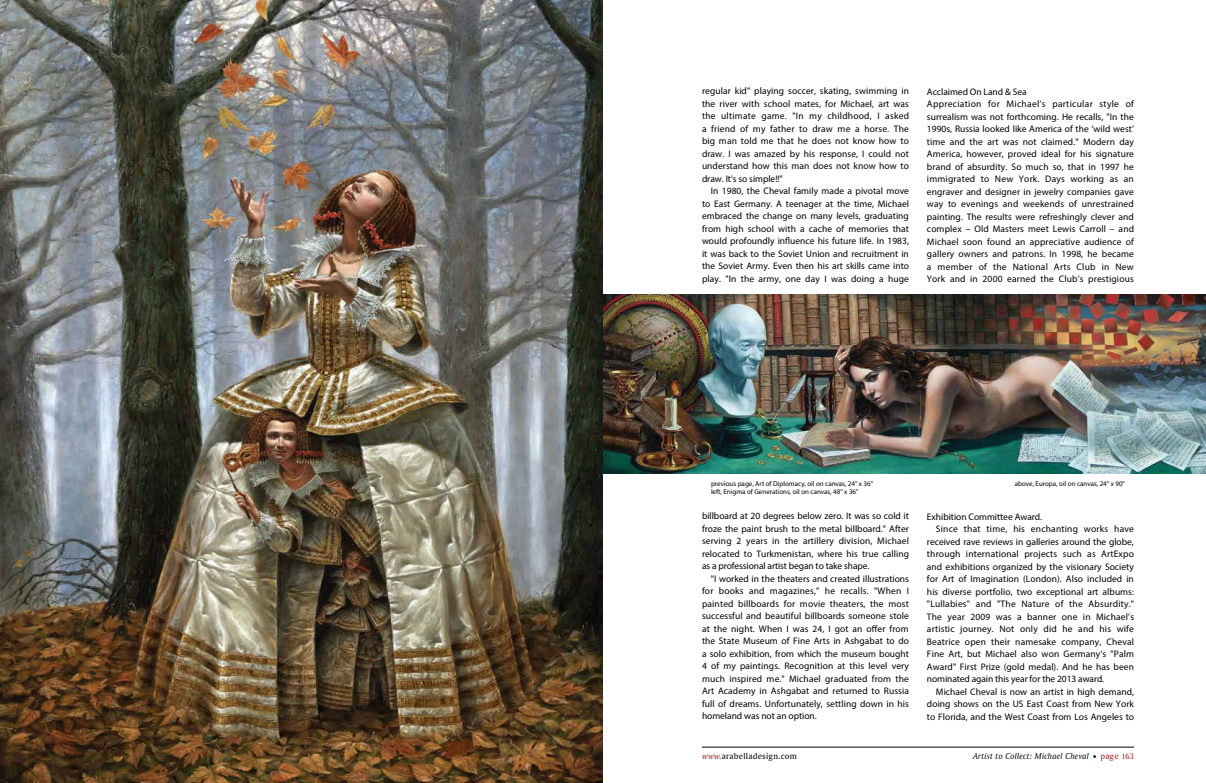
<style>
.page{position:relative;width:1206px;height:783px;background:#fff}
.page>*{position:absolute;margin:0;border:0;box-sizing:border-box;transform-origin:0 0}
.t1{font:9.5px/12.5px "Myriad Pro";letter-spacing:.01em;color:#000;text-align:justify}
.t2{font:9.5px "Myriad Pro";letter-spacing:-.01em;color:#000}
.t3{font:9px "Amerigo BT Italic A";letter-spacing:.025em;color:#000}
.t4{font:9px "Amerigo BT Roman A";letter-spacing:.025em;color:#000}
.t5{font:7px/8.4px "Myriad Pro";color:#000}
.s1{font-family:"Amerigo BT Italic A";color:#9e1c22}
.s2{font-family:"Amerigo BT Roman A"}
.s3{font-family:"Amerigo BT Roman A";color:#9e1c22}
.s4{font-family:"Amerigo BT Roman A";font-size:8px;color:#9e1c22}
</style>
<div class="page">
<hr style="left:702px;top:747px;width:432px;height:1px;background:#000">
<img style="left:603px;top:294px;width:603px;height:180px">
<img style="left:0;top:0;width:603px;height:783px">
<p class="t1" style="left:702px;top:85px;width:209px">regular kid" playing soccer, skating, swimming in the river with school mates, for Michael, art was the ultimate game. "In my childhood, I asked a friend of my father to draw me a horse. The big man told me that he does not know how to draw. I was amazed by his response, I could not understand how this man does not know how to draw. It's so simple!!"</p>
<p class="t1" style="left:702px;top:185px;width:209px;text-indent:9px">In 1980, the Cheval family made a pivotal move to East Germany. A teenager at the time, Michael embraced the change on many levels, graduating from high school with a cache of memories that would profoundly influence his future life. In 1983, it was back to the Soviet Union and recruitment in the Soviet Army. Even then his art skills came into play. "In the army, one day I was doing a huge</p>
<p class="t1" style="left:927px;top:85px;width:209px;text-align:left">Acclaimed On Land &amp; Sea<br>Appreciation for Michael’s particular style of surrealism was not forthcoming. He recalls, "In the 1990s, Russia looked like America of the ‘wild west’ time and the art was not claimed." Modern day America, however, proved ideal for his signature brand of absurdity. So much so, that in 1997 he immigrated to New York. Days working as an engraver and designer in jewelry companies gave way to evenings and weekends of unrestrained painting. The results were refreshingly clever and complex – Old Masters meet Lewis Carroll – and Michael soon found an appreciative audience of gallery owners and patrons. In 1998, he became a member of the National Arts Club in New York and in 2000 earned the Club’s prestigious</p>
<p class="t5" style="left:711px;top:479px;width:164px">previous page, Art of Diplomacy, oil on canvas, 24" x 36" left, Enigma of Generations, oil on canvas, 48" x 36"</p>
<p class="t5" style="left:1015px;top:479px;width:112px">above, Europa, oil on canvas, 24" x 90"</p>
<p class="t1" style="left:702px;top:510px;width:208px">billboard at 20 degrees below zero. It was so cold it froze the paint brush to the metal billboard." After serving 2 years in the artillery division, Michael relocated to Turkmenistan, where his true calling as a professional artist began to take shape.</p>
<p class="t1" style="left:702px;top:572px;width:209px;text-indent:9px">"I worked in the theaters and created illustrations for books and magazines," he recalls. "When I painted billboards for movie theaters, the most successful and beautiful billboards someone stole at the night. When I was 24, I got an offer from the State Museum of Fine Arts in Ashgabat to do a solo exhibition, from which the museum bought 4 of my paintings. Recognition at this level very much inspired me." Michael graduated from the Art Academy in Ashgabat and returned to Russia full of dreams. Unfortunately, settling down in his homeland was not an option.</p>
<p class="t1" style="left:927px;top:510px;width:117px">Exhibition Committee Award.</p>
<p class="t1" style="left:936px;top:523px;width:199px">Since that time, his enchanting works have</p>
<p class="t1" style="left:927px;top:535px;width:208px">received rave reviews in galleries around the globe,</p>
<p class="t1" style="left:927px;top:548px;width:208px">through international projects such as ArtExpo</p>
<p class="t1" style="left:927px;top:560px;width:208px">and exhibitions organized by the visionary Society</p>
<p class="t1" style="left:927px;top:573px;width:208px">for Art of Imagination (London). Also included in</p>
<p class="t1" style="left:927px;top:585px;width:209px">his diverse portfolio, two exceptional art albums:</p>
<p class="t1" style="left:927px;top:598px;width:209px">"Lullabies" and "The Nature of the Absurdity."</p>
<p class="t1" style="left:927px;top:610px;width:209px">The year 2009 was a banner one in Michael’s</p>
<p class="t1" style="left:927px;top:623px;width:209px">artistic journey. Not only did he and his wife</p>
<p class="t1" style="left:927px;top:635px;width:209px">Beatrice open their namesake company, Cheval</p>
<p class="t1" style="left:927px;top:648px;width:208px">Fine Art, but Michael also won Germany’s "Palm</p>
<p class="t1" style="left:927px;top:660px;width:208px">Award" First Prize (gold medal). And he has been</p>
<p class="t2" style="left:927px;top:673px;width:179px">nominated again this year for the 2013 award.</p>
<p class="t1" style="left:936px;top:685px;width:200px">Michael Cheval is now an artist in high demand,</p>
<p class="t1" style="left:927px;top:698px;width:209px">doing shows on the US East Coast from New York</p>
<p class="t1" style="left:927px;top:710px;width:209px">to Florida, and the West Coast from Los Angeles to</p>
<p class="t4" style="left:702px;top:751px;width:96px"><span class="s1">www.</span>arabelladesign.com</p>
<p class="t3" style="left:973px;top:751px;width:162px">Artist to Collect: Michael Cheval <span class="s2">•</span> <span class="s3">page</span> <span class="s4">163</span></p>
</div>
